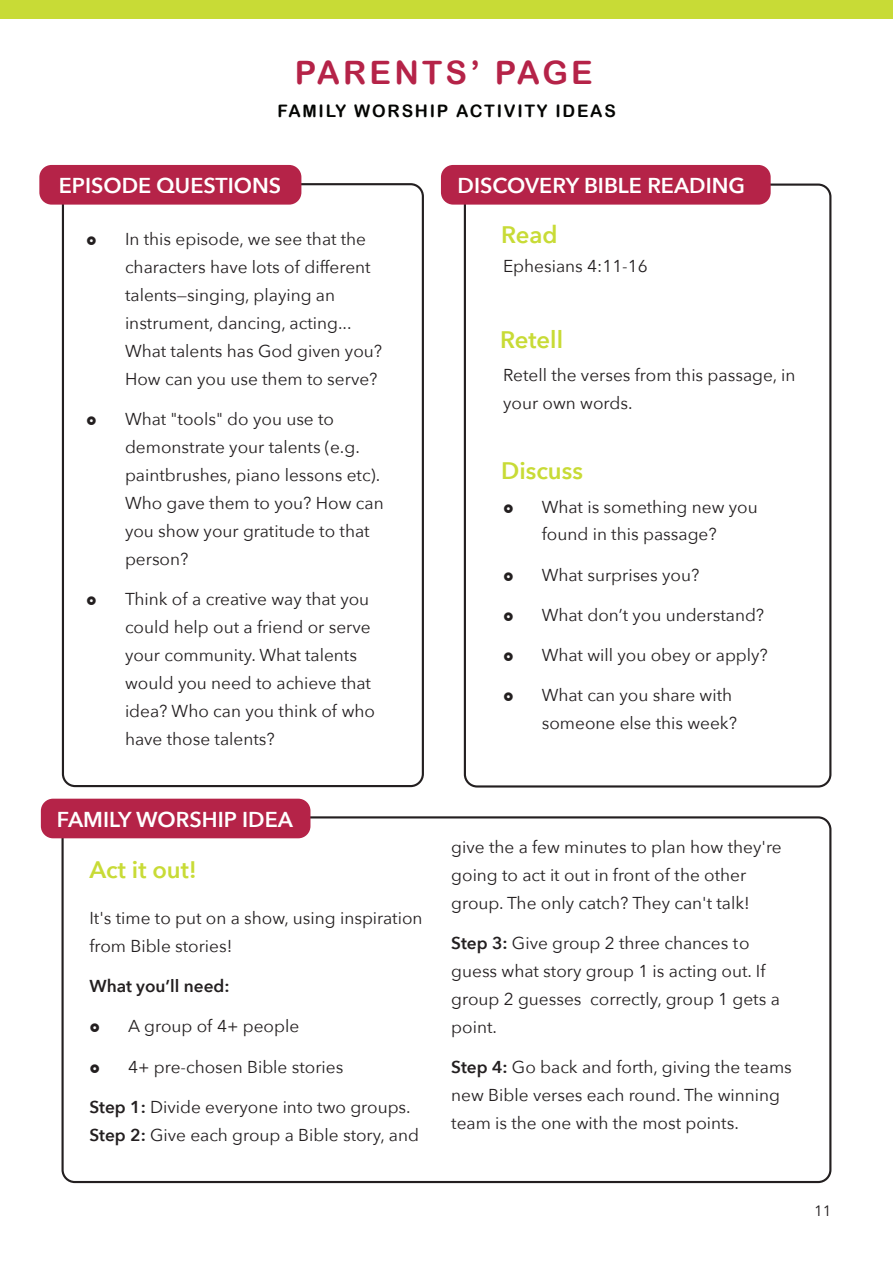
<style>
.page{position:relative;width:893px;height:1263px;background:#fff}
.page>*{position:absolute;margin:0;border:0;box-sizing:border-box;transform-origin:0 0}
.t1{font:32.25px "Arial Rounded MT Bold";letter-spacing:.1em;color:#b52348}
._1__Heading{font:600 23.85px "Avenir Next";color:#c8db36}
._1__Heading-2{font:600 21.45px "Avenir Next";color:#fff}
._3__Bullet_Point_big{font:17.25px/28px "Avenir Next";color:#231f20}
.t2{font:17.25px "Arial Rounded MT Bold";letter-spacing:.1em;color:#040503}
._3__Bullet_Point_big-2{font:600 17.25px "Avenir Next";color:#231f20}
.t3{font:15px "Avenir Next";color:#231f20}
.s1{font-weight:600}
</style>
<div class="page">
<div style="left:62px;top:816px;width:769px;height:367px;border:2px solid #231f20;border-radius:12px"></div>
<div style="left:41px;top:799px;width:269px;height:39px;background:#b52348;border-radius:12px"></div>
<div style="left:464px;top:184px;width:367px;height:603px;border:2px solid #231f20;border-radius:12px"></div>
<div style="left:441px;top:165px;width:330px;height:40px;background:#b52348;border-radius:12px"></div>
<div style="left:62px;top:183px;width:362px;height:604px;border:2px solid #231f20;border-radius:12px"></div>
<div style="left:39px;top:165px;width:262px;height:40px;background:#b52348;border-radius:12px"></div>
<div style="left:0;top:0;width:893px;height:18px;background:#c8db36"></div>
<p class="t1" style="left:295px;top:54px;width:299px">PARENTS’ PAGE</p>
<p class="t2" style="left:278px;top:101px;width:340px">FAMILY WORSHIP ACTIVITY IDEAS</p>
<p class="_1__Heading-2" style="left:59px;top:168px;width:224px">EPISODE QUESTIONS</p>
<p class="_3__Bullet_Point_big" style="left:125px;top:224px;width:259px">In this episode, we see that the characters have lots of different talents—singing, playing an instrument, dancing, acting...<br>What talents has God given you?<br>How can you use them to serve?</p>
<p class="_3__Bullet_Point_big" style="left:125px;top:404px;width:260px">What "tools" do you use to demonstrate your talents (e.g. paintbrushes, piano lessons etc).<br>Who gave them to you? How can you show your gratitude to that person?</p>
<p class="_3__Bullet_Point_big" style="left:125px;top:584px;width:252px">Think of a creative way that you could help out a friend or serve your community. What talents would you need to achieve that idea? Who can you think of who have those talents?</p>
<p class="_1__Heading-2" style="left:458px;top:168px;width:289px">DISCOVERY BIBLE READING</p>
<p class="_1__Heading" style="left:501px;top:215px;width:58px">Read</p>
<p class="_3__Bullet_Point_big" style="left:503px;top:252px;width:146px">Ephesians 4:11-16</p>
<p class="_1__Heading" style="left:500px;top:319px;width:64px">Retell</p>
<p class="_3__Bullet_Point_big" style="left:503px;top:360px;width:294px">Retell the verses from this passage, in your own words.</p>
<p class="_1__Heading" style="left:501px;top:450px;width:83px">Discuss</p>
<p class="_3__Bullet_Point_big" style="left:542px;top:492px;width:217px">What is something new you found in this passage?</p>
<p class="_3__Bullet_Point_big" style="left:542px;top:560px;width:159px">What surprises you?</p>
<p class="_3__Bullet_Point_big" style="left:542px;top:600px;width:224px">What don’t you understand?</p>
<p class="_3__Bullet_Point_big" style="left:542px;top:640px;width:228px">What will you obey or apply?</p>
<p class="_3__Bullet_Point_big" style="left:542px;top:680px;width:197px">What can you share with someone else this week?</p>
<p class="_1__Heading-2" style="left:57px;top:801px;width:238px">FAMILY WORSHIP IDEA</p>
<p class="_1__Heading" style="left:89px;top:849px;width:109px">Act it out!</p>
<p class="_3__Bullet_Point_big" style="left:89px;top:903px;width:335px">It's time to put on a show, using inspiration from Bible stories!</p>
<p class="_3__Bullet_Point_big-2" style="left:89px;top:971px;width:142px">What you’ll need:</p>
<p class="_3__Bullet_Point_big" style="left:128px;top:1012px;width:173px">A group of 4+ people</p>
<p class="_3__Bullet_Point_big" style="left:128px;top:1052px;width:217px">4+ pre-chosen Bible stories</p>
<p class="_3__Bullet_Point_big" style="left:89px;top:1092px;width:331px"><span class="s1">Step 1:</span> Divide everyone into two groups.<br><span class="s1">Step 2:</span> Give each group a Bible story, and</p>
<p class="_3__Bullet_Point_big" style="left:451px;top:832px;width:332px">give the a few minutes to plan how they're going to act it out in front of the other group. The only catch? They can't talk!</p>
<p class="_3__Bullet_Point_big" style="left:451px;top:928px;width:330px"><span class="s1">Step 3:</span> Give group 2 three chances to guess what story group 1 is acting out. If group 2 guesses correctly, group 1 gets a point.</p>
<p class="_3__Bullet_Point_big" style="left:451px;top:1052px;width:342px"><span class="s1">Step 4:</span> Go back and forth, giving the teams new Bible verses each round. The winning team is the one with the most points.</p>
<p class="t3" style="left:814px;top:1198px;width:19px">11</p>
</div>
